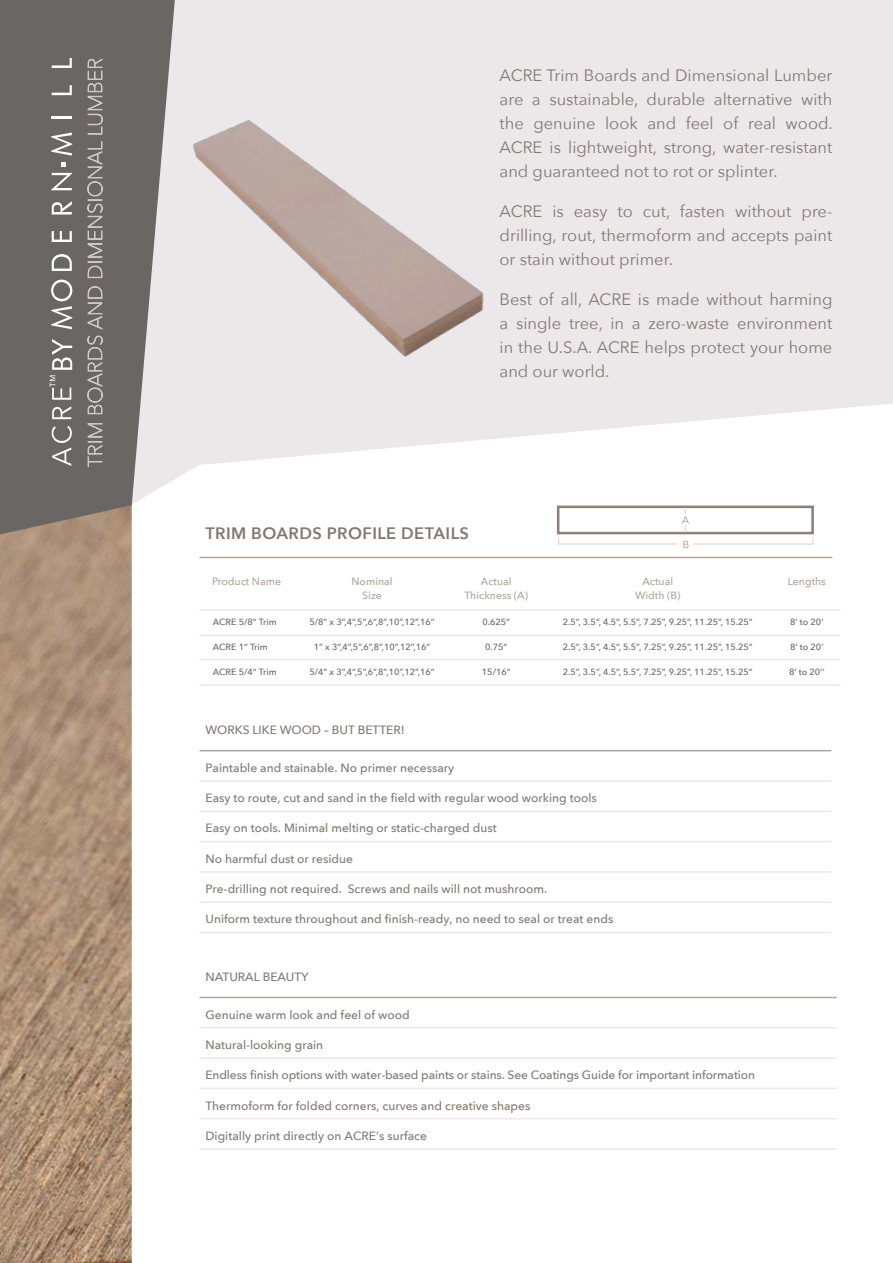
<style>
.page{position:relative;width:893px;height:1263px;background:#fff}
.page>*{position:absolute;margin:0;border:0;box-sizing:border-box;transform-origin:0 0}
.t1{font:200 19.5px "Avenir Next";letter-spacing:.02em;color:#d2c7c5}
.t2{font:16.5px/24px "Avenir Next";color:#827871;text-align:justify}
.t3{font:600 16.5px "Avenir Next";letter-spacing:.025em;color:#827871}
.t4{font:500 12px "Avenir Next";color:#827871}
.t5{font:500 10.5px/13.5px "Avenir Next";color:#b2a599;text-align:center}
.t6{font:10.35px "Avenir Next";color:#fff}
.t7{font:500 9px "Avenir Next";color:#696664}
</style>
<div class="page">
<svg style="left:175px;top:0;width:718px;height:479px;background:#eeeaeb"></svg>
<img style="left:0;top:534px;width:132px;height:729px">
<svg style="left:0;top:0;width:175px;height:534px;background:#7c7876"></svg>
<svg style="left:52px;top:426px;width:20px;height:40px"></svg>
<svg style="left:52px;top:406px;width:19px;height:13px"></svg>
<svg style="left:52px;top:387px;width:19px;height:13px"></svg>
<svg style="left:61px;top:162px;width:5px;height:5px"></svg>
<svg style="left:52px;top:339px;width:20px;height:31px"></svg>
<svg style="left:51px;top:133px;width:21px;height:23px"></svg>
<svg style="left:51px;top:280px;width:21px;height:49px"></svg>
<svg style="left:52px;top:254px;width:20px;height:17px"></svg>
<svg style="left:52px;top:231px;width:20px;height:11px"></svg>
<svg style="left:52px;top:201px;width:20px;height:14px"></svg>
<svg style="left:51px;top:173px;width:21px;height:17px"></svg>
<hr style="left:52px;top:116px;width:20px;height:2px;background:#fff">
<svg style="left:52px;top:85px;width:20px;height:10px"></svg>
<svg style="left:52px;top:58px;width:20px;height:10px"></svg>
<img style="left:184px;top:82px;width:308px;height:296px">
<hr style="left:199px;top:557px;width:633px;height:1px;background:#b4a399">
<hr style="left:199px;top:609px;width:95px;height:2px;background:#ece8e9">
<hr style="left:294px;top:609px;width:156px;height:2px;background:#ece8e9">
<hr style="left:450px;top:609px;width:92px;height:2px;background:#ece8e9">
<hr style="left:542px;top:609px;width:231px;height:2px;background:#ece8e9">
<hr style="left:773px;top:609px;width:67px;height:2px;background:#ece8e9">
<hr style="left:199px;top:634px;width:95px;height:2px;background:#ece8e9">
<hr style="left:294px;top:634px;width:156px;height:2px;background:#ece8e9">
<hr style="left:450px;top:634px;width:92px;height:2px;background:#ece8e9">
<hr style="left:542px;top:634px;width:231px;height:2px;background:#ece8e9">
<hr style="left:773px;top:634px;width:67px;height:2px;background:#ece8e9">
<hr style="left:199px;top:659px;width:95px;height:1px;background:#ece8e9">
<hr style="left:294px;top:659px;width:156px;height:1px;background:#ece8e9">
<hr style="left:450px;top:659px;width:92px;height:1px;background:#ece8e9">
<hr style="left:542px;top:659px;width:231px;height:1px;background:#ece8e9">
<hr style="left:773px;top:659px;width:67px;height:1px;background:#ece8e9">
<hr style="left:199px;top:684px;width:95px;height:2px;background:#ece8e9">
<hr style="left:294px;top:684px;width:156px;height:2px;background:#ece8e9">
<hr style="left:450px;top:684px;width:92px;height:2px;background:#ece8e9">
<hr style="left:542px;top:684px;width:231px;height:2px;background:#ece8e9">
<hr style="left:773px;top:684px;width:67px;height:2px;background:#ece8e9">
<hr style="left:199px;top:780px;width:632px;height:2px;background:#ece8e9">
<hr style="left:199px;top:841px;width:632px;height:1px;background:#ece8e9">
<hr style="left:199px;top:871px;width:632px;height:2px;background:#ece8e9">
<hr style="left:199px;top:901px;width:632px;height:2px;background:#ece8e9">
<hr style="left:199px;top:932px;width:632px;height:1px;background:#ece8e9">
<hr style="left:199px;top:750px;width:632px;height:1px;background:#b4a399">
<hr style="left:199px;top:810px;width:632px;height:2px;background:#ece8e9">
<hr style="left:199px;top:1027px;width:633px;height:1px;background:#ece8e9">
<hr style="left:199px;top:1057px;width:633px;height:2px;background:#ece8e9">
<hr style="left:199px;top:1088px;width:633px;height:1px;background:#ece8e9">
<hr style="left:199px;top:1118px;width:633px;height:1px;background:#ece8e9">
<hr style="left:199px;top:1148px;width:633px;height:2px;background:#ece8e9">
<hr style="left:199px;top:997px;width:633px;height:1px;background:#b4a399">
<div style="left:557px;top:506px;width:257px;height:28px;border:3px solid #8e8077"></div>
<div style="left:558px;top:536px;width:255px;height:9px;border:1px solid #e0dad7"></div>
<div style="left:678px;top:538px;width:15px;height:14px;background:#fff"></div>
<svg style="left:683px;top:541px;width:6px;height:7px"></svg>
<svg style="left:682px;top:507px;width:7px;height:25px"></svg>
<p class="t6" style="left:43px;top:387px;width:14px;rotate:-90deg">tm</p>
<h1 class="t1" style="left:84px;top:467px;width:410px;rotate:-90deg">TRIM BOARDS AND DIMENSIONAL LUMBER</h1>
<h2 class="t2" style="left:500px;top:65px;width:335px">ACRE Trim Boards and Dimensional Lumber are a sustainable, durable alternative with the genuine look and feel of real wood.<br>ACRE is lightweight, strong, water-resistant and guaranteed not to rot or splinter.</h2>
<h2 class="t2" style="left:500px;top:201px;width:334px">ACRE is easy to cut, fasten without pre&shy;drilling, rout, thermoform and accepts paint or stain without primer.</h2>
<h2 class="t2" style="left:500px;top:289px;width:334px">Best of all, ACRE is made without harming a single tree, in a zero-waste environment in the U.S.A. ACRE helps protect your home and our world.</h2>
<h2 class="t3" style="left:205px;top:524px;width:265px">TRIM BOARDS PROFILE DETAILS</h2>
<p class="t5" style="left:212px;top:576px;width:70px">Product Name</p>
<p class="t5" style="left:352px;top:576px;width:43px">Nominal<br>Size</p>
<p class="t5" style="left:465px;top:576px;width:65px">Actual<br>Thickness (A)</p>
<p class="t5" style="left:635px;top:576px;width:47px">Actual<br>Width (B)</p>
<p class="t5" style="left:788px;top:576px;width:40px">Lengths</p>
<p class="t7" style="left:213px;top:618px;width:65px">ACRE 5/8“ Trim</p>
<p class="t7" style="left:309px;top:618px;width:127px">5/8” x 3”,4”,5”,6”,8”,10”,12”,16”</p>
<p class="t7" style="left:482px;top:618px;width:29px">0.625“</p>
<p class="t7" style="left:563px;top:618px;width:191px">2.5”, 3.5”, 4.5”, 5.5”, 7.25”, 9.25”, 11.25”, 15.25“</p>
<p class="t7" style="left:790px;top:618px;width:35px">8‘ to 20‘</p>
<p class="t7" style="left:213px;top:643px;width:56px">ACRE 1“ Trim</p>
<p class="t7" style="left:314px;top:643px;width:118px">1” x 3”,4”,5”,6”,8”,10”,12”,16”</p>
<p class="t7" style="left:485px;top:643px;width:24px">0.75“</p>
<p class="t7" style="left:563px;top:643px;width:191px">2.5”, 3.5”, 4.5”, 5.5”, 7.25”, 9.25”, 11.25”, 15.25“</p>
<p class="t7" style="left:790px;top:643px;width:35px">8‘ to 20‘</p>
<p class="t7" style="left:213px;top:668px;width:65px">ACRE 5/4“ Trim</p>
<p class="t7" style="left:309px;top:668px;width:127px">5/4” x 3”,4”,5”,6”,8”,10”,12”,16”</p>
<p class="t7" style="left:482px;top:668px;width:30px">15/16”</p>
<p class="t7" style="left:563px;top:668px;width:191px">2.5”, 3.5”, 4.5”, 5.5”, 7.25”, 9.25”, 11.25”, 15.25“</p>
<p class="t7" style="left:789px;top:668px;width:37px">8‘ to 20‘‘</p>
<p class="t4" style="left:205px;top:725px;width:201px">WORKS LIKE WOOD – BUT BETTER!</p>
<p class="t4" style="left:205px;top:763px;width:250px">Paintable and stainable. No primer necessary</p>
<p class="t4" style="left:205px;top:788px;width:393px">Easy to route, cut and sand in the field with regular wood working tools</p>
<p class="t4" style="left:205px;top:823px;width:293px">Easy on tools. Minimal melting or static-charged dust</p>
<p class="t4" style="left:205px;top:853px;width:149px">No harmful dust or residue</p>
<p class="t4" style="left:205px;top:879px;width:343px">Pre-drilling not required. Screws and nails will not mushroom.</p>
<p class="t4" style="left:205px;top:909px;width:409px">Uniform texture throughout and finish-ready, no need to seal or treat ends</p>
<p class="t4" style="left:205px;top:971px;width:105px">NATURAL BEAUTY</p>
<p class="t4" style="left:205px;top:1004px;width:206px">Genuine warm look and feel of wood</p>
<p class="t4" style="left:205px;top:1040px;width:119px">Natural-looking grain</p>
<p class="t4" style="left:205px;top:1065px;width:551px">Endless finish options with water-based paints or stains. See Coatings Guide for important information</p>
<p class="t4" style="left:205px;top:1100px;width:326px">Thermoform for folded corners, curves and creative shapes</p>
<p class="t4" style="left:205px;top:1131px;width:223px">Digitally print directly on ACRE’s surface</p>
</div>
